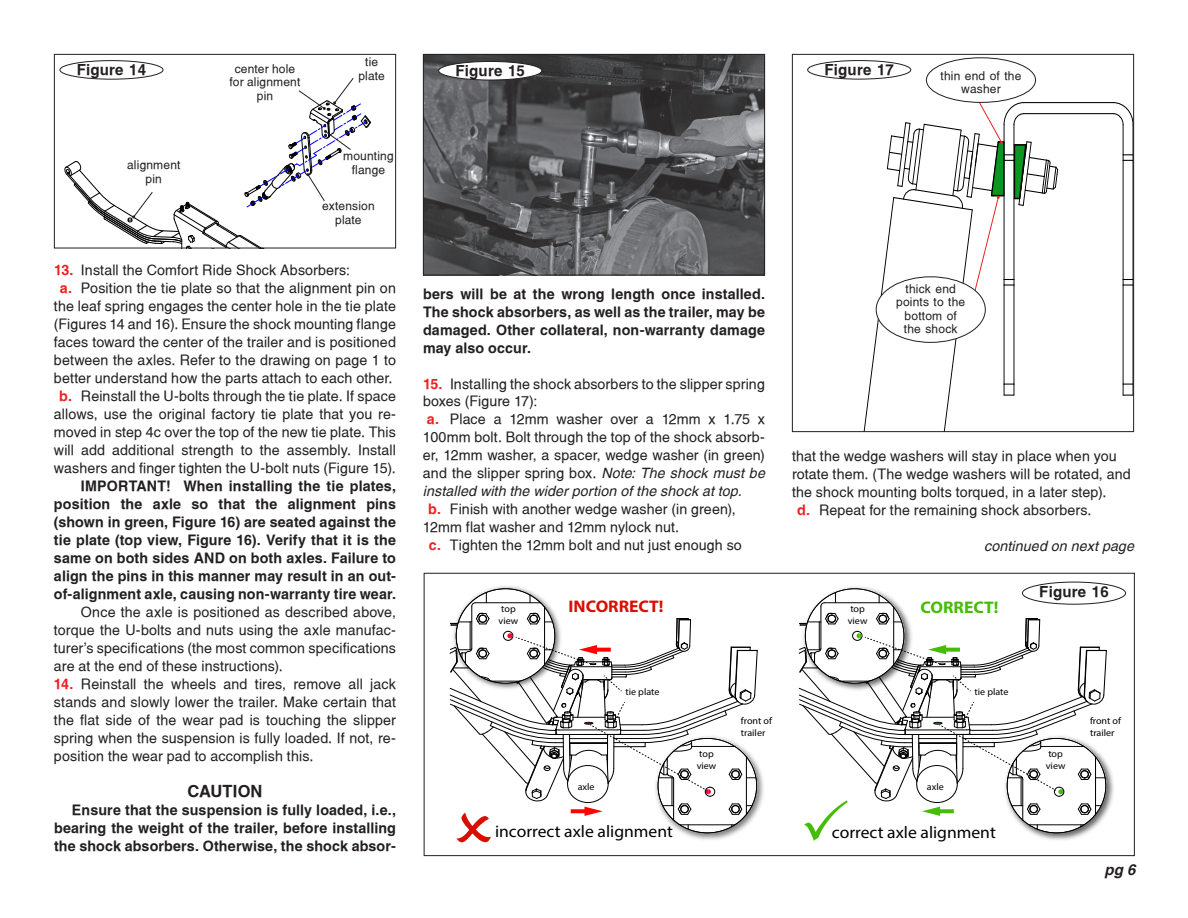
<style>
.page{position:relative;width:1188px;height:918px;background:#fff}
.page>*{position:absolute;margin:0;border:0;box-sizing:border-box;transform-origin:0 0}
.t1{font:16.8px "Myriad Pro";color:#000;scale:1.04 1}
.t2{font:700 16.8px "Myriad Pro";color:#d80f00;scale:1.04 1}
.t3{font:700 16.8px "Myriad Pro";color:#45bc06;scale:1.04 1}
.t4{font:700 16.5px "Switzerland";letter-spacing:.005em;color:#231f20}
.t5{font:700 15px "Switzerland";letter-spacing:.015em;color:#231f20}
.t6{font:italic 700 15px "Switzerland";color:#231f20}
.t7{font:14.25px/18px "Switzerland";letter-spacing:.005em;color:#231f20;text-align:justify}
.t8{font:700 14.25px/18px "Switzerland";letter-spacing:.01em;color:#231f20;text-align:justify}
.t9{font:italic 14.25px "Switzerland";letter-spacing:.005em;color:#231f20}
.t10{font:12px/13.5px "Switzerland";letter-spacing:.015em;color:#231f20;text-align:center}
.t11{font:9.6px/11.6px "Myriad Pro";color:#000;scale:1.04 1}
.s1{font-weight:700;color:#ee2123}
.s2{font-style:italic}
</style>
<div class="page">
<svg style="left:1123px;top:384px;width:9px;height:12px"></svg>
<hr style="left:1123px;top:285px;width:1px;height:99px;background:#000">
<svg style="left:1123px;top:279px;width:9px;height:7px"></svg>
<hr style="left:1123px;top:160px;width:1px;height:120px;background:#000">
<svg style="left:1123px;top:155px;width:9px;height:6px"></svg>
<hr style="left:1024px;top:103px;width:89px;height:1px;background:#000">
<hr style="left:1024px;top:113px;width:89px;height:1px;background:#000">
<svg style="left:1113px;top:103px;width:19px;height:22px"></svg>
<hr style="left:1123px;top:125px;width:1px;height:30px;background:#000">
<svg style="left:854px;top:93px;width:204px;height:339px"></svg>
<div style="left:926px;top:58px;width:110px;height:44px;background:#fff;border-radius:50%"></div>
<div style="left:926px;top:58px;width:110px;height:45px;border:1px solid #231f20;border-radius:50%"></div>
<div style="left:807px;top:60px;width:104px;height:19px;border:1px solid #231f20;border-radius:50%"></div>
<img style="left:758px;top:765px;width:6px;height:46px">
<img style="left:1107px;top:763px;width:7px;height:50px">
<svg style="left:449px;top:588px;width:309px;height:254px"></svg>
<svg style="left:798px;top:588px;width:309px;height:253px"></svg>
<div style="left:1022px;top:582px;width:104px;height:22px;background:#fff;border-radius:50%"></div>
<div style="left:1022px;top:582px;width:104px;height:22px;border:1px solid #231f20;border-radius:50%"></div>
<div style="left:54px;top:54px;width:342px;height:194px;border:1px solid #231f20"></div>
<svg style="left:64px;top:77px;width:307px;height:172px"></svg>
<div style="left:60px;top:61px;width:103px;height:18px;background:#fff;border-radius:50%"></div>
<div style="left:60px;top:60px;width:103px;height:19px;border:1px solid #231f20;border-radius:50%"></div>
<img style="left:425px;top:56px;width:338px;height:217px">
<div style="left:423px;top:54px;width:342px;height:221px;border:1px solid #231f20"></div>
<div style="left:439px;top:61px;width:103px;height:19px;background:#fff;border-radius:50%"></div>
<div style="left:438px;top:61px;width:104px;height:19px;border:1px solid #231f20;border-radius:50%"></div>
<p class="t10" style="left:365px;top:55px;width:15px">tie</p>
<p class="t10" style="left:230px;top:62px;width:72px">center hole for alignment pin</p>
<p class="t5" style="left:77px;top:61px;width:71px">Figure 14</p>
<p class="t10" style="left:358px;top:69px;width:28px">plate</p>
<p class="t10" style="left:127px;top:158px;width:55px">alignment pin</p>
<p class="t10" style="left:343px;top:149px;width:52px">mounting flange</p>
<p class="t10" style="left:322px;top:199px;width:54px">extension plate</p>
<p class="t7" style="left:54px;top:261px;width:298px"><span class="s1">13.</span> Install the Comfort Ride Shock Absorbers:</p>
<p class="t7" style="left:60px;top:279px;width:338px"><span class="s1">a.</span> Position the tie plate so that the alignment pin on</p>
<p class="t7" style="left:54px;top:297px;width:343px">the leaf spring engages the center hole in the tie plate</p>
<p class="t7" style="left:54px;top:315px;width:344px">(Figures 14 and 16). Ensure the shock mounting flange</p>
<p class="t7" style="left:54px;top:333px;width:343px">faces toward the center of the trailer and is positioned</p>
<p class="t7" style="left:54px;top:351px;width:344px">between the axles. Refer to the drawing on page 1 to</p>
<p class="t7" style="left:54px;top:369px;width:340px">better understand how the parts attach to each other.</p>
<p class="t7" style="left:59px;top:387px;width:338px"><span class="s1">b.</span> Reinstall the U-bolts through the tie plate. If space</p>
<p class="t7" style="left:54px;top:405px;width:343px">allows, use the original factory tie plate that you re-</p>
<p class="t7" style="left:54px;top:423px;width:343px">moved in step 4c over the top of the new tie plate. This</p>
<p class="t7" style="left:54px;top:441px;width:344px">will add additional strength to the assembly. Install</p>
<p class="t7" style="left:54px;top:459px;width:343px">washers and finger tighten the U-bolt nuts (Figure 15).</p>
<p class="t8" style="left:54px;top:477px;width:344px;text-indent:27px">IMPORTANT! When installing the tie plates, position the axle so that the alignment pins (shown in green, Figure 16) are seated against the tie plate (top view, Figure 16). Verify that it is the same on both sides AND on both axles. Failure to align the pins in this manner may result in an out&shy;of-alignment axle, causing non-warranty tire wear.</p>
<p class="t7" style="left:54px;top:603px;width:344px;text-indent:27px">Once the axle is positioned as described above, torque the U-bolts and nuts using the axle manufac&shy;turer’s specifications (the most common specifications are at the end of these instructions).</p>
<p class="t7" style="left:54px;top:675px;width:344px"><span class="s1">14.</span> Reinstall the wheels and tires, remove all jack stands and slowly lower the trailer. Make certain that the flat side of the wear pad is touching the slipper spring when the suspension is fully loaded. If not, re&shy;position the wear pad to accomplish this.</p>
<p class="t4" style="left:187px;top:781px;width:77px">CAUTION</p>
<p class="t8" style="left:54px;top:801px;width:343px;text-indent:18px">Ensure that the suspension is fully loaded, i.e., bearing the weight of the trailer, before installing the shock absorbers. Otherwise, the shock absor-</p>
<p class="t5" style="left:456px;top:62px;width:71px">Figure 15</p>
<p class="t5" style="left:825px;top:61px;width:71px">Figure 17</p>
<p class="t10" style="left:941px;top:69px;width:82px">thin end of the washer</p>
<p class="t8" style="left:423px;top:284px;width:344px">bers will be at the wrong length once installed.<br>The shock absorbers, as well as the trailer, may be damaged. Other collateral, non-warranty damage may also occur.</p>
<p class="t7" style="left:423px;top:374px;width:343px"><span class="s1">15.</span> Installing the shock absorbers to the slipper spring</p>
<p class="t7" style="left:423px;top:392px;width:116px">boxes (Figure 17):</p>
<p class="t7" style="left:427px;top:410px;width:340px"><span class="s1">a.</span> Place a 12mm washer over a 12mm x 1.75 x</p>
<p class="t7" style="left:423px;top:428px;width:343px">100mm bolt. Bolt through the top of the shock absorb-</p>
<p class="t7" style="left:423px;top:446px;width:343px">er, 12mm washer, a spacer, wedge washer (in green)</p>
<p class="t7" style="left:423px;top:464px;width:343px">and the slipper spring box. <span class="s2">Note: The shock must be</span></p>
<p class="t9" style="left:423px;top:483px;width:320px">installed with the wider portion of the shock at top.</p>
<p class="t7" style="left:428px;top:500px;width:309px"><span class="s1">b.</span> Finish with another wedge washer (in green),</p>
<p class="t7" style="left:423px;top:518px;width:258px">12mm flat washer and 12mm nylock nut.</p>
<p class="t7" style="left:429px;top:536px;width:314px"><span class="s1">c.</span> Tighten the 12mm bolt and nut just enough so</p>
<p class="t10" style="left:896px;top:282px;width:71px">thick end points to the bottom of the shock</p>
<p class="t7" style="left:792px;top:447px;width:326px">that the wedge washers will stay in place when you</p>
<p class="t7" style="left:792px;top:465px;width:340px">rotate them. (The wedge washers will be rotated, and</p>
<p class="t7" style="left:792px;top:483px;width:316px">the shock mounting bolts torqued, in a later step).</p>
<p class="t7" style="left:797px;top:501px;width:296px"><span class="s1">d.</span> Repeat for the remaining shock absorbers.</p>
<p class="t9" style="left:984px;top:537px;width:151px">continued on next page</p>
<p class="t11" style="left:499px;top:603px;width:20px">top view</p>
<p class="t2" style="left:569px;top:595px;width:93px">INCORRECT!</p>
<p class="t3" style="left:921px;top:597px;width:76px">CORRECT!</p>
<p class="t11" style="left:848px;top:603px;width:20px">top view</p>
<p class="t11" style="left:625px;top:686px;width:34px">tie plate</p>
<p class="t11" style="left:578px;top:781px;width:18px">axle</p>
<p class="t11" style="left:697px;top:748px;width:20px">top view</p>
<p class="t11" style="left:741px;top:715px;width:31px">front of trailer</p>
<p class="t11" style="left:975px;top:686px;width:34px">tie plate</p>
<p class="t11" style="left:927px;top:781px;width:18px">axle</p>
<p class="t1" style="left:495px;top:821px;width:172px">incorrect axle alignment</p>
<p class="t1" style="left:832px;top:822px;width:159px">correct axle alignment</p>
<p class="t5" style="left:1039px;top:583px;width:71px">Figure 16</p>
<p class="t11" style="left:1046px;top:748px;width:20px">top view</p>
<p class="t11" style="left:1090px;top:715px;width:31px">front of trailer</p>
<p class="t6" style="left:1105px;top:861px;width:32px">pg 6</p>
</div>
